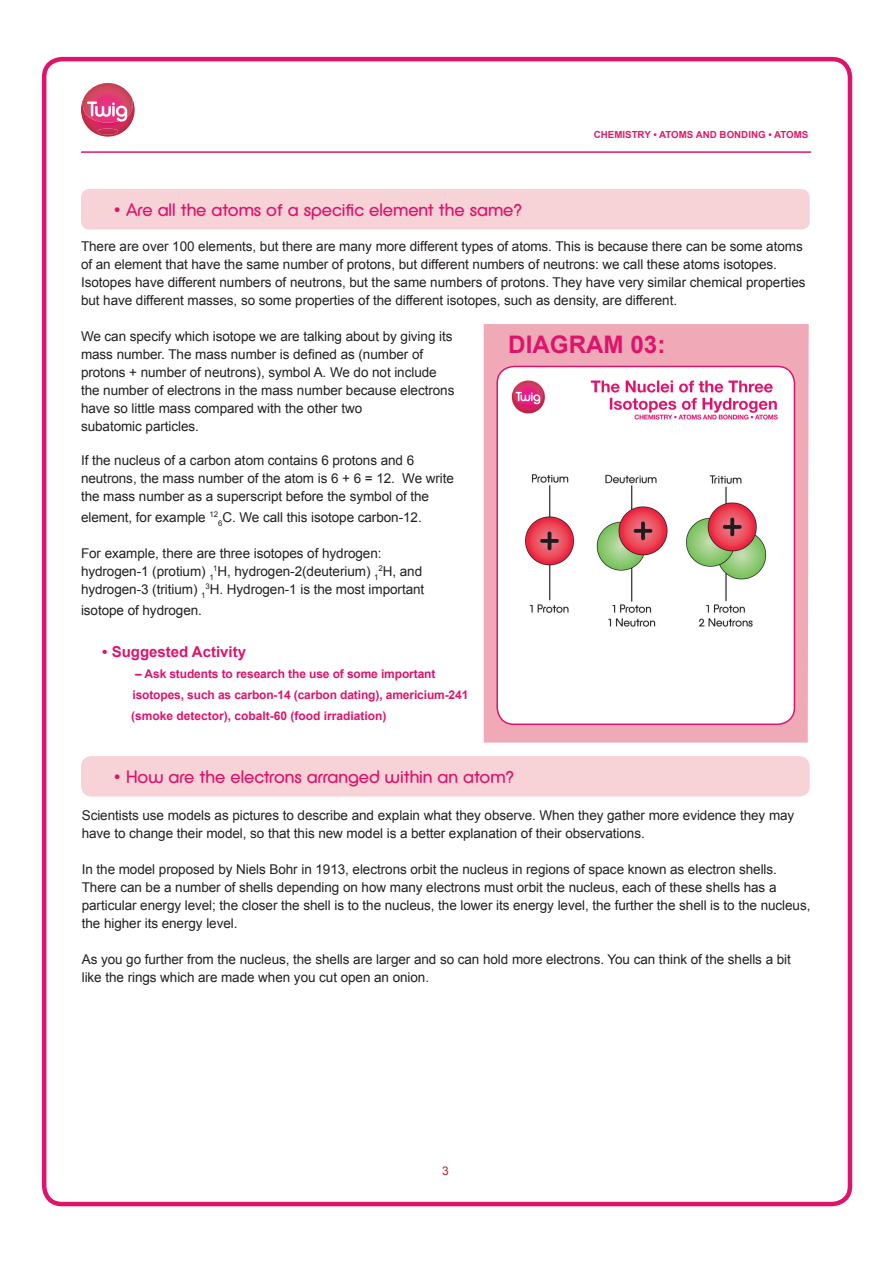
<style>
.page{position:relative;width:893px;height:1263px;background:#fff}
.page>*{position:absolute;margin:0;border:0;box-sizing:border-box;transform-origin:0 0}
.t1{font:700 24.15px "Arial";color:#de146c}
.t2{font:18px "Defused";color:#de146c}
.t3{font:700 15px "Arial";color:#de146c}
.t4{font:13.5px/18px "Arial";letter-spacing:-.005em;color:#231f20}
.t5{font:700 12px/21px "Arial";letter-spacing:-.01em;color:#de146c}
.t6{font:12px "Arial";color:#c02030}
.t7{font:700 9.75px "Arial";color:#de1c6b}
</style>
<div class="page">
<div style="left:42px;top:57px;width:810px;height:1149px;border:4px solid #de146c;border-radius:18px"></div>
<hr style="left:81px;top:151px;width:730px;height:2px;background:#de146c">
<div style="left:484px;top:324px;width:325px;height:419px;background:#f0a9b7"></div>
<img style="left:497px;top:366px;width:297px;height:358px">
<div style="left:496px;top:366px;width:299px;height:359px;border:2px solid #de146c;border-radius:17px"></div>
<div style="left:81px;top:189px;width:729px;height:41px;background:#f7d3d8;border-radius:9px"></div>
<div style="left:81px;top:756px;width:729px;height:41px;background:#f7d3d8;border-radius:11px"></div>
<img style="left:98px;top:129px;width:20px;height:6px">
<img style="left:83px;top:91px;width:50px;height:32px">
<svg style="left:84px;top:83px;width:43px;height:39px"></svg>
<p class="t7" style="left:594px;top:128px;width:216px">CHEMISTRY • ATOMS AND BONDING • ATOMS</p>
<h2 class="t2" style="left:113px;top:199px;width:410px">• Are all the atoms of a specific element the same?</h2>
<p class="t4" style="left:81px;top:237px;width:726px">There are over 100 elements, but there are many more different types of atoms. This is because there can be some atoms of an element that have the same number of protons, but different numbers of neutrons: we call these atoms isotopes.<br>Isotopes have different numbers of neutrons, but the same numbers of protons. They have very similar chemical properties but have different masses, so some properties of the different isotopes, such as density, are different.</p>
<p class="t4" style="left:81px;top:327px;width:375px">We can specify which isotope we are talking about by giving its mass number. The mass number is defined as (number of protons + number of neutrons), symbol A. We do not include the number of electrons in the mass number because electrons have so little mass compared with the other two<br>subatomic particles.</p>
<h1 class="t1" style="left:508px;top:329px;width:159px">DIAGRAM 03:</h1>
<p class="t4" style="left:81px;top:451px;width:375px">If the nucleus of a carbon atom contains 6 protons and 6 neutrons, the mass number of the atom is 6 + 6 = 12. We write the mass number as a superscript before the symbol of the</p>
<p class="t4" style="left:81px;top:508px;width:342px">element, for example <sup>12</sup><sub>6</sub>C. We call this isotope carbon-12.</p>
<p class="t4" style="left:81px;top:544px;width:345px">For example, there are three isotopes of hydrogen: hydrogen-1 (protium) <sub>1</sub><sup>1</sup>H, hydrogen-2(deuterium) <sub>1</sub><sup>2</sup>H, and hydrogen-3 (tritium) <sub>1</sub><sup>3</sup>H. Hydrogen-1 is the most important</p>
<p class="t4" style="left:81px;top:601px;width:123px">isotope of hydrogen.</p>
<p class="t3" style="left:102px;top:642px;width:145px">• Suggested Activity</p>
<p class="t5" style="left:131px;top:663px;width:339px;text-indent:4px">– Ask students to research the use of some important isotopes, such as carbon-14 (carbon dating), americium-241 (smoke detector), cobalt-60 (food irradiation)</p>
<h2 class="t2" style="left:113px;top:766px;width:402px">• How are the electrons arranged within an atom?</h2>
<p class="t4" style="left:82px;top:806px;width:714px">Scientists use models as pictures to describe and explain what they observe. When they gather more evidence they may have to change their model, so that this new model is a better explanation of their observations.</p>
<p class="t4" style="left:82px;top:860px;width:730px">In the model proposed by Niels Bohr in 1913, electrons orbit the nucleus in regions of space known as electron shells.<br>There can be a number of shells depending on how many electrons must orbit the nucleus, each of these shells has a particular energy level; the closer the shell is to the nucleus, the lower its energy level, the further the shell is to the nucleus, the higher its energy level.</p>
<p class="t4" style="left:82px;top:950px;width:711px">As you go further from the nucleus, the shells are larger and so can hold more electrons. You can think of the shells a bit like the rings which are made when you cut open an onion.</p>
<p class="t6" style="left:442px;top:1163px;width:8px">3</p>
</div>
